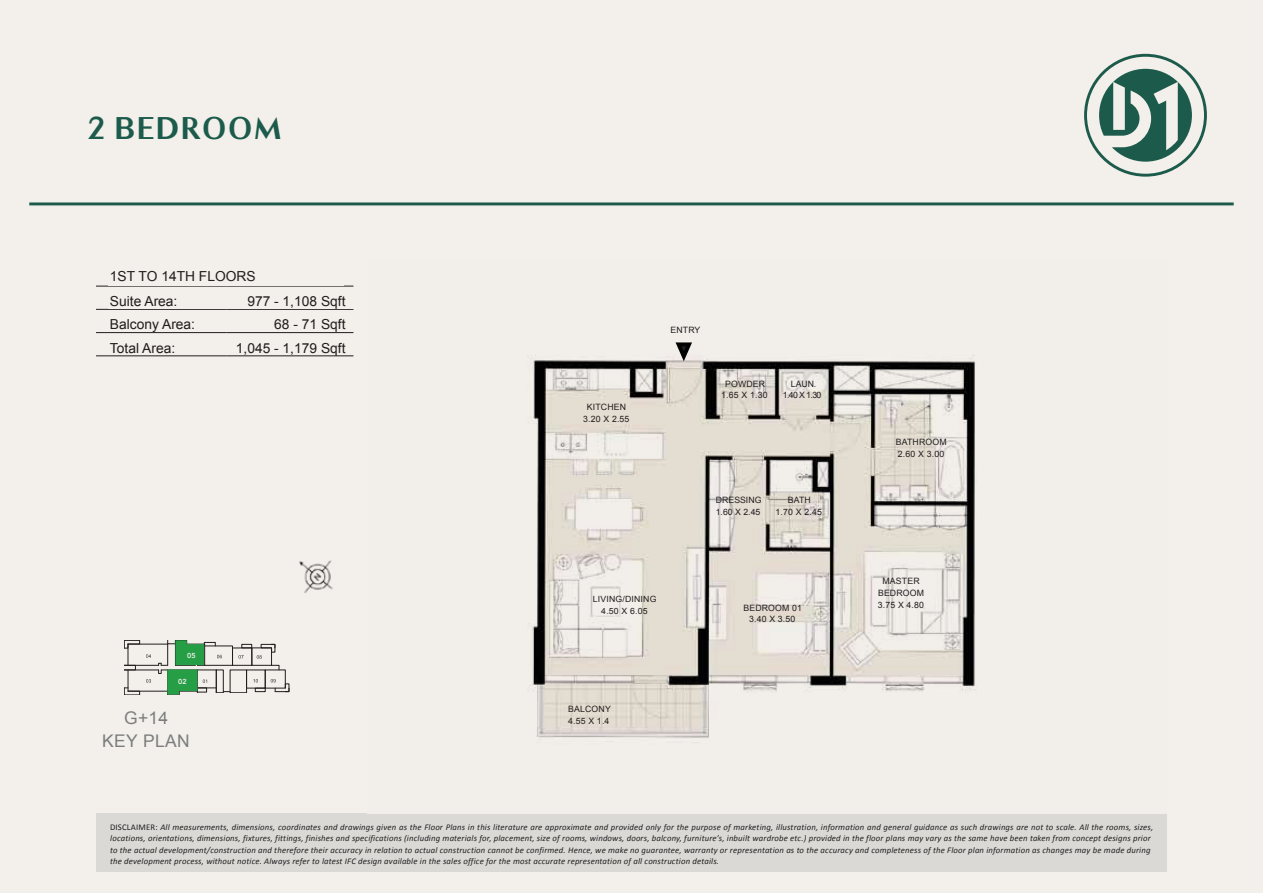
<style>
.page{position:relative;width:1263px;height:893px;background:#f3efeb}
.page>*{position:absolute;margin:0;border:0;box-sizing:border-box;transform-origin:0 0}
.t1{font:700 30px "Luxia";letter-spacing:.075em;color:#1c5b4b}
.t2{font:17.4px/23.2px "Arial";letter-spacing:.02em;color:#838789;text-align:center}
.t3{font:13.8px/23.2px "Arial";color:#231f20}
.t4{font:13.5px/23.2px "Arial";letter-spacing:.02em;color:#221f20}
.t5{font:italic 8.7px/11.6px "Calibri";letter-spacing:.02em;color:#221f20}
.t6{font:8.7px/11.6px "Arial";letter-spacing:.02em;color:#221f20;text-align:center}
.t7{font:8.7px/11.6px "Arial";color:#221f20}
.t8{font:8.55px/11.7px "Arial";letter-spacing:.02em;color:#221f20;text-align:center}
.t9{font:800 7.2px "Avenir";color:#fff}
.s1{font-style:normal}
</style>
<div class="page">
<img style="left:299px;top:560px;width:34px;height:33px">
<div style="left:96px;top:814px;width:1071px;height:58px;background:#dbd9d6"></div>
<img style="left:528px;top:355px;width:449px;height:383px">
<hr style="left:96px;top:286px;width:131px;height:1px;background:#221f20">
<hr style="left:227px;top:286px;width:126px;height:1px;background:#221f20">
<hr style="left:96px;top:332px;width:131px;height:1px;background:#221f20">
<hr style="left:227px;top:332px;width:126px;height:1px;background:#221f20">
<hr style="left:96px;top:355px;width:131px;height:1px;background:#221f20">
<hr style="left:227px;top:355px;width:126px;height:1px;background:#221f20">
<hr style="left:96px;top:309px;width:131px;height:1px;background:#221f20">
<hr style="left:227px;top:309px;width:126px;height:1px;background:#221f20">
<svg style="left:673px;top:342px;width:22px;height:20px"></svg>
<svg style="left:124px;top:640px;width:166px;height:55px"></svg>
<hr style="left:29px;top:202px;width:1205px;height:3px;background:#1c5b4b">
<svg style="left:1084px;top:54px;width:123px;height:123px"></svg>
<h1 class="t1" style="left:87px;top:110px;width:196px">2 BEDROOM</h1>
<h3 class="t3" style="left:110px;top:263px;width:147px;line-height:25.3px">1ST TO 14TH FLOORS<br>Suite Area:</h3>
<h3 class="t3" style="left:110px;top:313px;width:87px">Balcony Area:<br>Total Area:</h3>
<h3 class="t4" style="left:111px;top:266px;width:203px">UNIT 02| 5TH to 14TH FLOORS<br>Suite Area:</h3>
<h3 class="t4" style="left:289px;top:289px;width:62px">1108 sq.ft</h3>
<h3 class="t3" style="left:236px;top:290px;width:111px;text-align:right">977 - 1,108 Sqft<br>68 - 71 Sqft<br>1,045 - 1,179 Sqft</h3>
<h3 class="t4" style="left:111px;top:312px;width:88px">Balcony Area:</h3>
<h3 class="t4" style="left:303px;top:312px;width:48px">71 sq.ft</h3>
<h3 class="t4" style="left:111px;top:336px;width:68px">Total Area:</h3>
<h3 class="t4" style="left:289px;top:336px;width:62px">1179 sq.ft</h3>
<p class="t9" style="left:187px;top:650px;width:10px">05</p>
<p class="t9" style="left:178px;top:676px;width:10px">02</p>
<h2 class="t2" style="left:102px;top:706px;width:89px">G+14<br>KEY PLAN</h2>
<p class="t6" style="left:583px;top:401px;width:48px">KITCHEN<br>3.20 X 2.55</p>
<p class="t6" style="left:670px;top:324px;width:32px">ENTRY</p>
<p class="t6" style="left:721px;top:378px;width:48px">POWDER<br>1.65 X 1.30</p>
<p class="t6" style="left:783px;top:378px;width:40px">LAUN.<br>1.40 X 1.30</p>
<p class="t7" style="left:716px;top:494px;width:47px">DRESSING<br>1.60 X 2.45</p>
<p class="t6" style="left:776px;top:494px;width:48px">BATH<br>1.70 X 2.45</p>
<p class="t8" style="left:593px;top:593px;width:65px">LIVING/DINING<br>4.50 X 6.05</p>
<p class="t6" style="left:743px;top:602px;width:60px">BEDROOM 01<br>3.40 X 3.50</p>
<p class="t6" style="left:568px;top:704px;width:44px;text-align:left">BALCONY<br>4.55 X 1.4</p>
<p class="t6" style="left:896px;top:436px;width:52px;text-align:left">BATHROOM<br>2.60 X 3.00</p>
<p class="t6" style="left:878px;top:576px;width:48px">MASTER<br>BEDROOM<br>3.75 X 4.80</p>
<p class="t5" style="left:110px;top:820px;width:1045px"><span class="s1">DISCLAIMER:</span> All measurements, dimensions, coordinates and drawings given as the Floor Plans in this literature are approximate and provided only for the purpose of marketing, illustration, information and general guidance as such drawings are not to scale. All the rooms, sizes, locations, orientations, dimensions, fixtures, fittings, finishes and specifications (including materials for, placement, size of rooms, windows, doors, balcony, furniture’s, inbuilt wardrobe etc.) provided in the floor plans may vary as the same have been taken from concept designs prior to the actual development/construction and therefore their accuracy in relation to actual construction cannot be confirmed. Hence, we make no guarantee, warranty or representation as to the accuracy and completeness of the Floor plan information as changes may be made during the development process, without notice. Always refer to latest IFC design available in the sales office for the most accurate representation of all construction details.</p>
</div>
